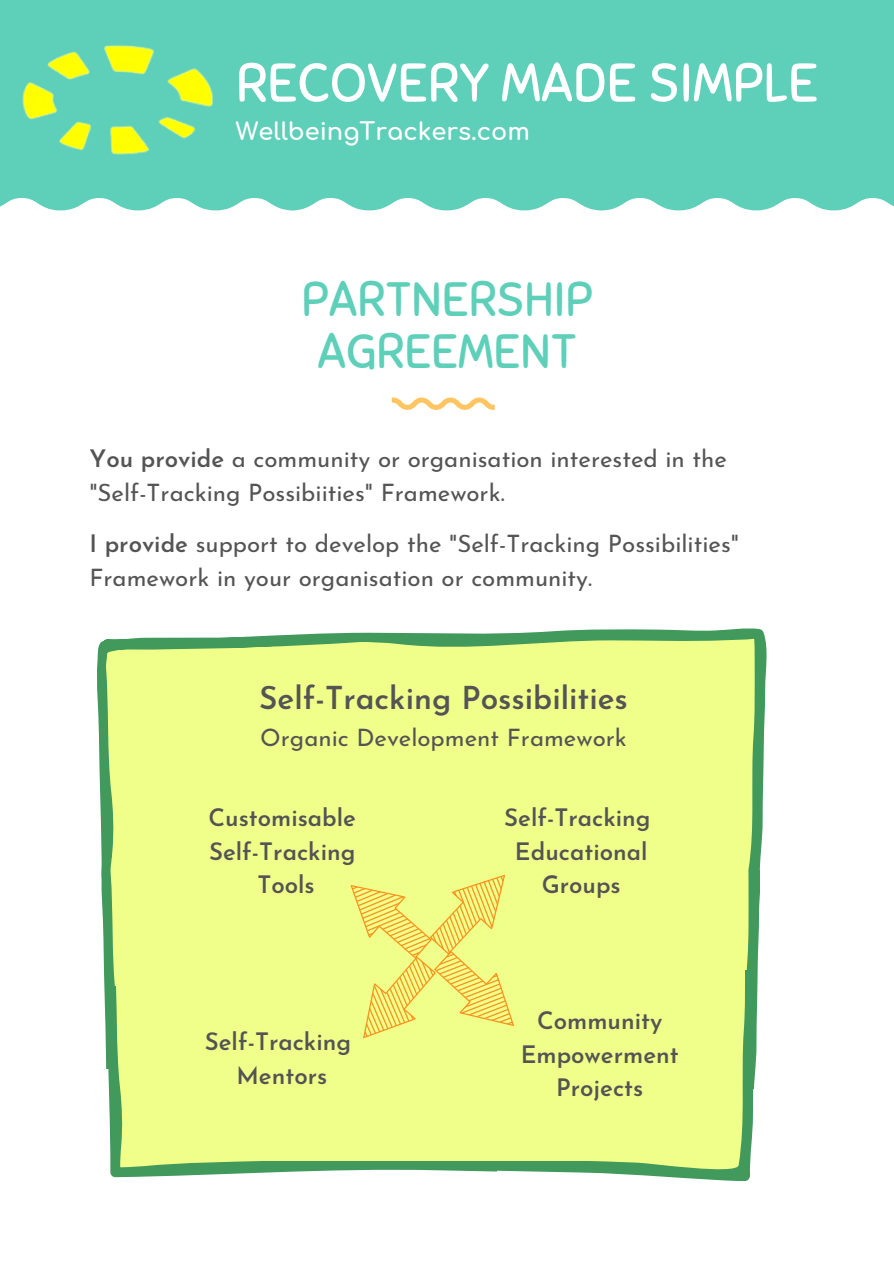
<style>
.page{position:relative;width:894px;height:1264px;background:#fff}
.page>*{position:absolute;margin:0;border:0;box-sizing:border-box;transform-origin:0 0}
.t1{font:54px "Sniglet";color:#fff}
.t2{font:48px/51.8px "Sniglet";color:#5ecfb8;text-align:center}
.t3{font:600 31.5px "Josefin Sans";color:#545454}
.t4{font:24px/33.6px "Josefin Sans";color:#545454}
.t5{font:600 24px/33.6px "Josefin Sans";color:#545454;text-align:center}
.t6{font:700 24px "Comfortaa";color:#fff}
.s1{font-weight:600}
</style>
<div class="page">
<div style="left:0;top:0;width:291px;height:210px;background:#5ecfb8"></div>
<div style="left:291px;top:0;width:310px;height:210px;background:#5ecfb8"></div>
<div style="left:601px;top:0;width:292px;height:210px;background:#5ecfb8"></div>
<svg style="left:391px;top:397px;width:103px;height:13px"></svg>
<img style="left:14px;top:38px;width:209px;height:140px">
<svg style="left:97px;top:628px;width:669px;height:259px;background:#d9f18a"></svg>
<svg style="left:688px;top:870px;width:71px;height:216px;background:#b6dc84"></svg>
<svg style="left:101px;top:859px;width:587px;height:195px;background:#dff58a"></svg>
<div style="left:120px;top:757px;width:620px;height:185px;background:#f0ff8a"></div>
<div style="left:643px;top:796px;width:107px;height:28px;background:#f0ff8a"></div>
<svg style="left:123px;top:970px;width:631px;height:210px;background:#a9d485"></svg>
<svg style="left:106px;top:986px;width:390px;height:194px"></svg>
<div style="left:136px;top:976px;width:597px;height:184px;background:#f0ff8a"></div>
<svg style="left:332px;top:856px;width:200px;height:199px;background:#f0f47f"></svg>
<p class="t1" style="left:236px;top:50px;width:583px">RECOVERY MADE SIMPLE</p>
<p class="t6" style="left:236px;top:119px;width:295px">WellbeingTrackers.com</p>
<p class="t2" style="left:301px;top:274px;width:292px">PARTNERSHIP<br>AGREEMENT</p>
<p class="t4" style="left:89px;top:444px;width:638px"><span class="s1">You provide</span> a community or organisation interested in the "Self-Tracking Possibiities" Framework.</p>
<p class="t4" style="left:89px;top:529px;width:650px"><span class="s1">I provide</span> support to develop the "Self-Tracking Possibilities"<br>Framework in your organisation or community.</p>
<p class="t3" style="left:259px;top:685px;width:370px">Self-Tracking Possibilities</p>
<p class="t4" style="left:260px;top:723px;width:368px">Organic Development Framework</p>
<p class="t5" style="left:208px;top:803px;width:149px">Customisable</p>
<p class="t5" style="left:209px;top:837px;width:148px">Self-Tracking</p>
<p class="t5" style="left:257px;top:870px;width:59px">Tools</p>
<p class="t5" style="left:205px;top:1027px;width:148px">Self-Tracking</p>
<p class="t5" style="left:236px;top:1060px;width:92px">Mentors</p>
<p class="t5" style="left:504px;top:803px;width:148px">Self-Tracking</p>
<p class="t5" style="left:515px;top:837px;width:134px">Educational</p>
<p class="t5" style="left:541px;top:870px;width:81px">Groups</p>
<p class="t5" style="left:520px;top:1006px;width:159px">Community<br>Empowerment<br>Projects</p>
</div>
